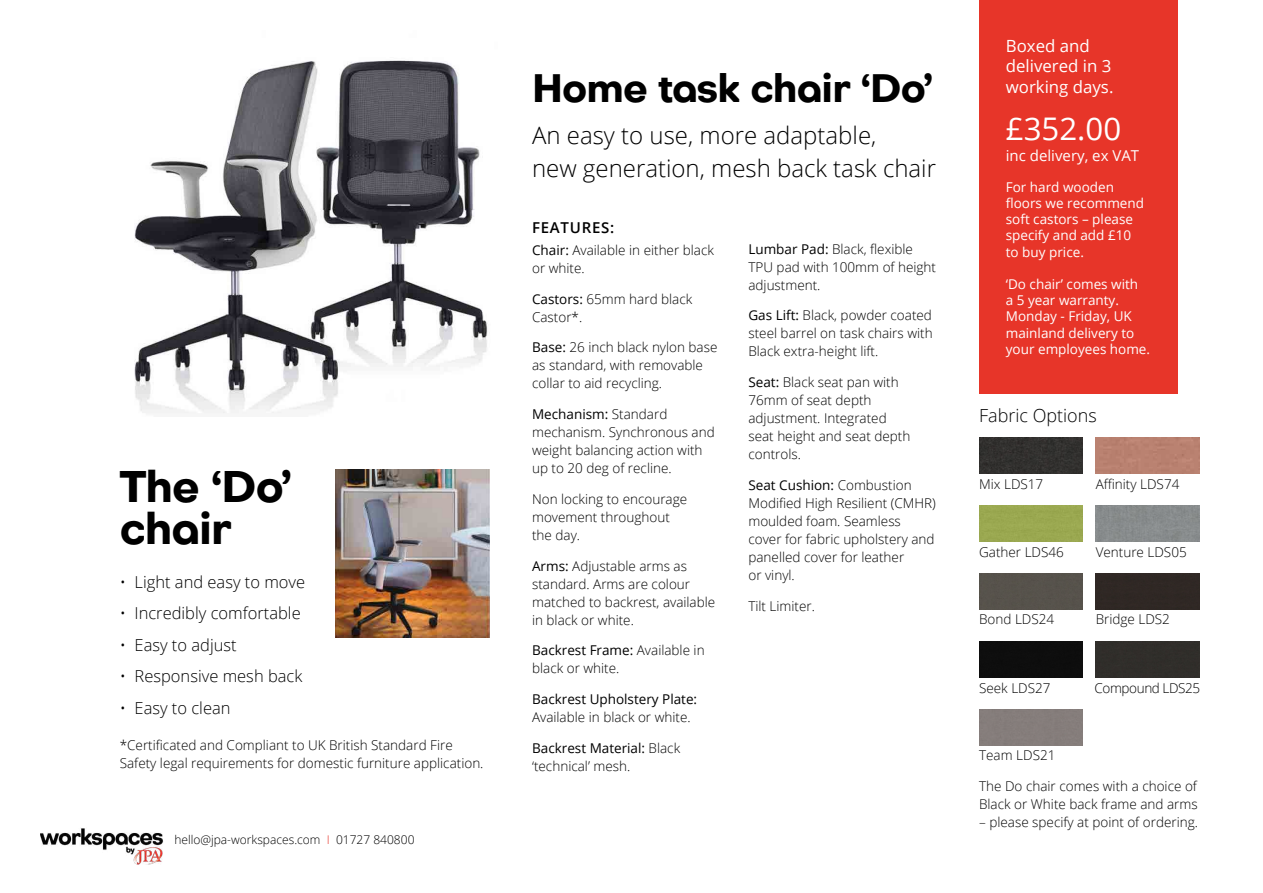
<style>
.page{position:relative;width:1263px;height:893px;background:#fff}
.page>*{position:absolute;margin:0;border:0;box-sizing:border-box;transform-origin:0 0}
.t1{font:700 43.5px/42px "Octarine";letter-spacing:-.02em;color:#000}
.t2{font:700 39px "Octarine";letter-spacing:-.02em;color:#000}
.t3{font:31.2px "Open Sans";color:#fff}
.t4{font:300 24px/33px "Open Sans";color:#000}
.t5{font:300 18px "Open Sans";color:#000}
.t6{font:16.8px/20.1px "Open Sans";color:#fff}
.t7{font:300 16.5px "Open Sans";color:#000}
.t8{font:15px "Open Sans";color:#fff}
.t9{font:600 15px "Open Sans";letter-spacing:.05em;color:#000}
.t10{font:300 13.5px/18px "Open Sans";color:#000}
.t11{font:13.5px/16.2px "Open Sans";color:#fff}
.t12{font:13.5px "Open Sans";color:#000}
.t13{font:300 13.5px "Open Sans";letter-spacing:-.03em;color:#000}
.t14{font:300 12px "Open Sans";color:#000}
.s1{color:#e73529}
.s2{font-weight:400}
</style>
<div class="page">
<img style="left:134px;top:60px;width:354px;height:354px">
<img style="left:336px;top:469px;width:153px;height:168px">
<div style="left:979px;top:0;width:198px;height:393px;background:#e73529"></div>
<img style="left:40px;top:828px;width:123px;height:36px">
<div style="left:979px;top:438px;width:104px;height:36px;background:#32302f"></div>
<div style="left:1096px;top:438px;width:103px;height:36px;background:#ba8271"></div>
<div style="left:979px;top:505px;width:104px;height:36px;background:#9ba951"></div>
<div style="left:979px;top:641px;width:104px;height:36px;background:#0e0e0e"></div>
<div style="left:1096px;top:505px;width:103px;height:36px;background:#888c8d"></div>
<div style="left:1096px;top:641px;width:103px;height:36px;background:#302e2a"></div>
<div style="left:979px;top:573px;width:104px;height:36px;background:#57524c"></div>
<div style="left:1096px;top:573px;width:103px;height:36px;background:#2f2824"></div>
<h1 class="t1" style="left:120px;top:463px;width:174px">The ‘Do’ chair</h1>
<p class="t7" style="left:120px;top:571px;width:187px">• Light and easy to move</p>
<p class="t7" style="left:120px;top:602px;width:182px">• Incredibly comfortable</p>
<p class="t7" style="left:120px;top:634px;width:118px">• Easy to adjust</p>
<p class="t7" style="left:120px;top:665px;width:184px">• Responsive mesh back</p>
<p class="t7" style="left:120px;top:697px;width:112px">• Easy to clean</p>
<p class="t10" style="left:120px;top:736px;width:365px">*Certificated and Compliant to UK British Standard Fire<br>Safety legal requirements for domestic furniture application.</p>
<p class="t14" style="left:174px;top:831px;width:242px">hello@jpa-workspaces.com <span class="s1">I</span> 01727 840800</p>
<h2 class="t2" style="left:532px;top:59px;width:403px">Home task chair ‘Do’</h2>
<h3 class="t4" style="left:532px;top:118px;width:405px">An easy to use, more adaptable,<br>new generation, mesh back task chair</h3>
<p class="t9" style="left:532px;top:217px;width:84px">FEATURES:</p>
<p class="t10" style="left:532px;top:241px;width:183px"><span class="s2">Chair:</span> Available in either black or white.</p>
<p class="t10" style="left:532px;top:289px;width:162px"><span class="s2">Castors:</span> 65mm hard black<br>Castor*.</p>
<p class="t10" style="left:532px;top:338px;width:187px"><span class="s2">Base:</span> 26 inch black nylon base as standard, with removable collar to aid recycling.</p>
<p class="t10" style="left:532px;top:405px;width:184px"><span class="s2">Mechanism:</span> Standard mechanism. Synchronous and weight balancing action with up to 20 deg of recline.</p>
<p class="t10" style="left:532px;top:490px;width:157px">Non locking to encourage movement throughout the day.</p>
<p class="t10" style="left:532px;top:556px;width:185px"><span class="s2">Arms:</span> Adjustable arms as standard. Arms are colour matched to backrest, available in black or white.</p>
<p class="t10" style="left:532px;top:641px;width:174px"><span class="s2">Backrest Frame:</span> Available in black or white.</p>
<p class="t12" style="left:532px;top:690px;width:167px">Backrest Upholstery Plate:</p>
<p class="t10" style="left:532px;top:708px;width:160px">Available in black or white.</p>
<p class="t10" style="left:532px;top:739px;width:150px"><span class="s2">Backrest Material:</span> Black ‘technical’ mesh.</p>
<p class="t10" style="left:748px;top:239px;width:189px"><span class="s2">Lumbar Pad:</span> Black, flexible<br>TPU pad with 100mm of height adjustment.</p>
<p class="t10" style="left:748px;top:306px;width:186px;text-align:justify"><span class="s2">Gas Lift:</span> Black, powder coated steel barrel on task chairs with Black extra-height lift.</p>
<p class="t10" style="left:748px;top:373px;width:163px"><span class="s2">Seat:</span> Black seat pan with<br>76mm of seat depth adjustment. Integrated seat height and seat depth controls.</p>
<p class="t10" style="left:748px;top:476px;width:189px"><span class="s2">Seat Cushion:</span> Combustion<br>Modified High Resilient (CMHR) moulded foam. Seamless cover for fabric upholstery and panelled cover for leather<br>or vinyl.</p>
<p class="t10" style="left:748px;top:596px;width:68px">Tilt Limiter.</p>
<p class="t6" style="left:1006px;top:36px;width:109px">Boxed and delivered in 3 working days.</p>
<h3 class="t3" style="left:1006px;top:108px;width:117px">£352.00</h3>
<p class="t8" style="left:1006px;top:146px;width:135px">inc delivery, ex VAT</p>
<p class="t11" style="left:1006px;top:179px;width:140px">For hard wooden floors we recommend soft castors – please specify and add £10 to buy price.</p>
<p class="t11" style="left:1006px;top:276px;width:146px">‘Do chair’ comes with<br>a 5 year warranty.<br>Monday - Friday, UK mainland delivery to your employees home.</p>
<h3 class="t5" style="left:979px;top:403px;width:119px">Fabric Options</h3>
<p class="t10" style="left:979px;top:474px;width:66px">Mix LDS17</p>
<p class="t10" style="left:1096px;top:474px;width:85px">Affinity LDS74</p>
<p class="t10" style="left:979px;top:543px;width:86px">Gather LDS46</p>
<p class="t10" style="left:1096px;top:543px;width:93px">Venture LDS05</p>
<p class="t10" style="left:979px;top:610px;width:77px">Bond LDS24</p>
<p class="t10" style="left:1096px;top:610px;width:76px">Bridge LDS2</p>
<p class="t10" style="left:979px;top:679px;width:73px">Seek LDS27</p>
<p class="t13" style="left:1094px;top:679px;width:107px">Compound LDS25</p>
<p class="t10" style="left:979px;top:746px;width:78px">Team LDS21</p>
<p class="t10" style="left:979px;top:777px;width:220px">The Do chair comes with a choice of<br>Black or White back frame and arms</p>
<p class="t10" style="left:979px;top:813px;width:220px">– please specify at point of ordering.</p>
</div>
